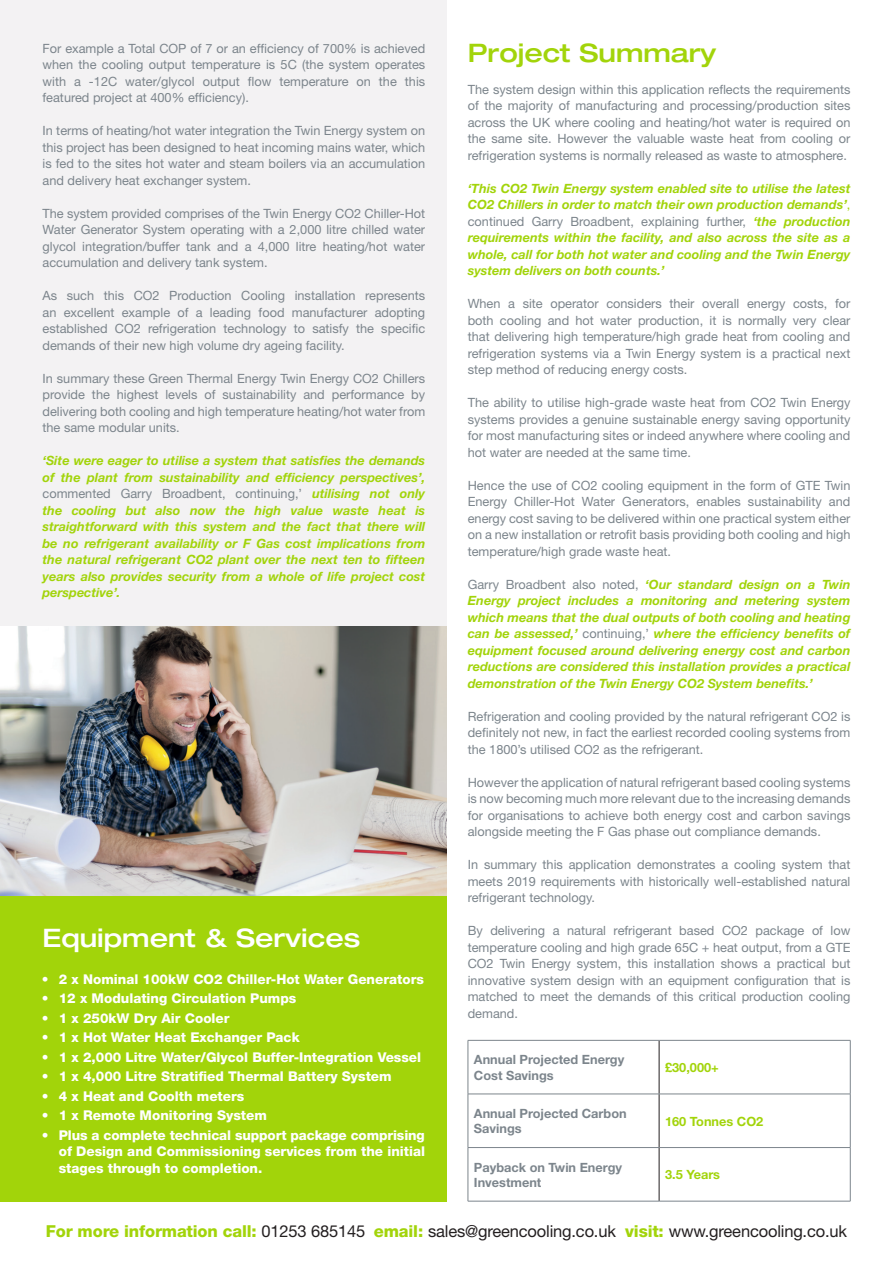
<style>
.page{position:relative;width:893px;height:1263px;background:#fff}
.page>*{position:absolute;margin:0;border:0;box-sizing:border-box;transform-origin:0 0}
.t1{font:500 expanded 25.5px "Helvetica Neue";color:#fff}
.t2{font:500 expanded 25.5px "Helvetica Neue";color:#a2d40a}
.t3{font:16.5px "Helvetica Neue";letter-spacing:-.01em;color:#231f20}
.t4{font:800 13.5px/16.5px "Helvetica Neue";color:#fff;text-align:justify}
.t5{font:12.75px/16.5px "Helvetica Neue";color:#7c858c;text-align:justify}
.t6{font:italic 700 12.75px/16.5px "Helvetica Neue";color:#a2d40a;text-align:justify}
.t7{font:700 12.75px/15.3px "Helvetica Neue";color:#7c858c}
.t8{font:700 12.75px "Helvetica Neue";color:#a2d40a}
.s1{font-weight:400;font-style:normal;color:#7c858c}
.s2{font-weight:400;font-style:normal}
.s3{font-weight:800;color:#a2d40a}
</style>
<div class="page">
<div style="left:0;top:0;width:446px;height:648px;background:#f3f2f3"></div>
<div style="left:0;top:895px;width:446px;height:306px;background:#a2d40a"></div>
<img style="left:0;top:627px;width:446px;height:268px">
<hr style="left:659px;top:1040px;width:1px;height:54px;background:#231f20">
<hr style="left:659px;top:1094px;width:1px;height:53px;background:#231f20">
<hr style="left:659px;top:1148px;width:1px;height:53px;background:#231f20">
<hr style="left:468px;top:1040px;width:191px;height:1px;background:#7c858c">
<hr style="left:468px;top:1040px;width:1px;height:54px;background:#7c858c">
<hr style="left:659px;top:1040px;width:191px;height:1px;background:#7c858c">
<hr style="left:850px;top:1040px;width:1px;height:54px;background:#7c858c">
<hr style="left:468px;top:1094px;width:191px;height:1px;background:#7c858c">
<hr style="left:468px;top:1094px;width:1px;height:53px;background:#7c858c">
<hr style="left:659px;top:1094px;width:191px;height:1px;background:#7c858c">
<hr style="left:850px;top:1094px;width:1px;height:53px;background:#7c858c">
<hr style="left:468px;top:1147px;width:191px;height:1px;background:#7c858c">
<hr style="left:468px;top:1148px;width:1px;height:53px;background:#7c858c">
<hr style="left:659px;top:1147px;width:191px;height:1px;background:#7c858c">
<hr style="left:850px;top:1148px;width:1px;height:53px;background:#7c858c">
<hr style="left:468px;top:1201px;width:191px;height:1px;background:#7c858c">
<hr style="left:659px;top:1201px;width:191px;height:1px;background:#7c858c">
<p class="t5" style="left:43px;top:40px;width:384px">For example a Total COP of 7 or an efficiency of 700% is achieved when the cooling output temperature is 5C (the system operates with a -12C water/glycol output flow temperature on the this featured project at 400% efficiency).</p>
<p class="t5" style="left:43px;top:122px;width:384px">In terms of heating/hot water integration the Twin Energy system on this project has been designed to heat incoming mains water, which is fed to the sites hot water and steam boilers via an accumulation and delivery heat exchanger system.</p>
<p class="t5" style="left:43px;top:205px;width:384px">The system provided comprises of the Twin Energy CO2 Chiller-Hot Water Generator System operating with a 2,000 litre chilled water glycol integration/buffer tank and a 4,000 litre heating/hot water accumulation and delivery tank system.</p>
<p class="t5" style="left:43px;top:287px;width:384px">As such this CO2 Production Cooling installation represents an excellent example of a leading food manufacturer adopting established CO2 refrigeration technology to satisfy the specific demands of their new high volume dry ageing facility.</p>
<p class="t5" style="left:43px;top:370px;width:384px">In summary these Green Thermal Energy Twin Energy CO2 Chillers provide the highest levels of sustainability and performance by delivering both cooling and high temperature heating/hot water from the same modular units.</p>
<p class="t6" style="left:43px;top:452px;width:384px">‘Site were eager to utilise a system that satisfies the demands of the plant from sustainability and efficiency perspectives’, <span class="s1">commented Garry Broadbent, continuing,’</span> utilising not only the cooling but also now the high value waste heat is straightforward with this system and the fact that there will be no refrigerant availability or F Gas cost implications from the natural refrigerant CO2 plant over the next ten to fifteen years also provides security from a whole of life project cost perspective’.</p>
<p class="t1" style="left:43px;top:922px;width:319px">Equipment &amp; Services</p>
<p class="t4" style="left:42px;top:971px;width:384px">• 2 x Nominal 100kW CO2 Chiller-Hot Water Generators</p>
<p class="t4" style="left:42px;top:990px;width:256px">• 12 x Modulating Circulation Pumps</p>
<p class="t4" style="left:42px;top:1010px;width:189px">• 1 x 250kW Dry Air Cooler</p>
<p class="t4" style="left:42px;top:1029px;width:259px">• 1 x Hot Water Heat Exchanger Pack</p>
<p class="t4" style="left:42px;top:1049px;width:381px">• 1 x 2,000 Litre Water/Glycol Buffer-Integration Vessel</p>
<p class="t4" style="left:42px;top:1068px;width:351px">• 1 x 4,000 Litre Stratified Thermal Battery System</p>
<p class="t4" style="left:42px;top:1088px;width:204px">• 4 x Heat and Coolth meters</p>
<p class="t4" style="left:42px;top:1107px;width:227px">• 1 x Remote Monitoring System</p>
<p class="t4" style="left:59px;top:1127px;width:368px;text-indent:-17px">• Plus a complete technical support package comprising of Design and Commissioning services from the initial stages through to completion.</p>
<p class="t2" style="left:468px;top:37px;width:250px">Project Summary</p>
<p class="t5" style="left:468px;top:81px;width:384px">The system design within this application reflects the requirements of the majority of manufacturing and processing/production sites across the UK where cooling and heating/hot water is required on the same site. However the valuable waste heat from cooling or refrigeration systems is normally released as waste to atmosphere.</p>
<p class="t6" style="left:468px;top:179px;width:384px">‘This CO2 Twin Energy system enabled site to utilise the latest CO2 Chillers in order to match their own production demands’<span class="s2">, </span><span class="s1">continued Garry Broadbent, explaining further,</span> ‘the production requirements within the facility, and also across the site as a whole, call for both hot water and cooling and the Twin Energy system delivers on both counts.’</p>
<p class="t5" style="left:468px;top:295px;width:384px">When a site operator considers their overall energy costs, for both cooling and hot water production, it is normally very clear that delivering high temperature/high grade heat from cooling and refrigeration systems via a Twin Energy system is a practical next step method of reducing energy costs.</p>
<p class="t5" style="left:468px;top:394px;width:384px">The ability to utilise high-grade waste heat from CO2 Twin Energy systems provides a genuine sustainable energy saving opportunity for most manufacturing sites or indeed anywhere where cooling and hot water are needed at the same time.</p>
<p class="t5" style="left:468px;top:477px;width:384px">Hence the use of CO2 cooling equipment in the form of GTE Twin Energy Chiller-Hot Water Generators, enables sustainability and energy cost saving to be delivered within one practical system either on a new installation or retrofit basis providing both cooling and high temperature/high grade waste heat.</p>
<p class="t6" style="left:468px;top:575px;width:384px"><span class="s1">Garry Broadbent also noted,</span> ‘Our standard design on a Twin Energy project includes a monitoring and metering system which means that the dual outputs of both cooling and heating can be assessed,’ <span class="s1">continuing,’</span> where the efficiency benefits of equipment focused around delivering energy cost and carbon reductions are considered this installation provides a practical demonstration of the Twin Energy CO2 System benefits.’</p>
<p class="t5" style="left:468px;top:708px;width:384px">Refrigeration and cooling provided by the natural refrigerant CO2 is definitely not new, in fact the earliest recorded cooling systems from the 1800’s utilised CO2 as the refrigerant.</p>
<p class="t5" style="left:468px;top:774px;width:384px">However the application of natural refrigerant based cooling systems is now becoming much more relevant due to the increasing demands for organisations to achieve both energy cost and carbon savings alongside meeting the F Gas phase out compliance demands.</p>
<p class="t5" style="left:468px;top:856px;width:384px">In summary this application demonstrates a cooling system that meets 2019 requirements with historically well-established natural refrigerant technology.</p>
<p class="t5" style="left:468px;top:922px;width:384px">By delivering a natural refrigerant based CO2 package of low temperature cooling and high grade 65C + heat output, from a GTE CO2 Twin Energy system, this installation shows a practical but innovative system design with an equipment configuration that is matched to meet the demands of this critical production cooling demand.</p>
<p class="t7" style="left:474px;top:1052px;width:152px">Annual Projected Energy<br>Cost Savings</p>
<p class="t8" style="left:665px;top:1060px;width:55px">£30,000+</p>
<p class="t7" style="left:474px;top:1105px;width:154px">Annual Projected Carbon<br>Savings</p>
<p class="t8" style="left:665px;top:1113px;width:100px">160 Tonnes CO2</p>
<p class="t7" style="left:474px;top:1159px;width:150px">Payback on Twin Energy<br>Investment</p>
<p class="t8" style="left:665px;top:1167px;width:57px">3.5 Years</p>
<p class="t3" style="left:46px;top:1221px;width:803px"><span class="s3">For more information call:</span> 01253 685145 <span class="s3">email:</span> sales@greencooling.co.uk <span class="s3">visit:</span> www.greencooling.co.uk</p>
</div>
